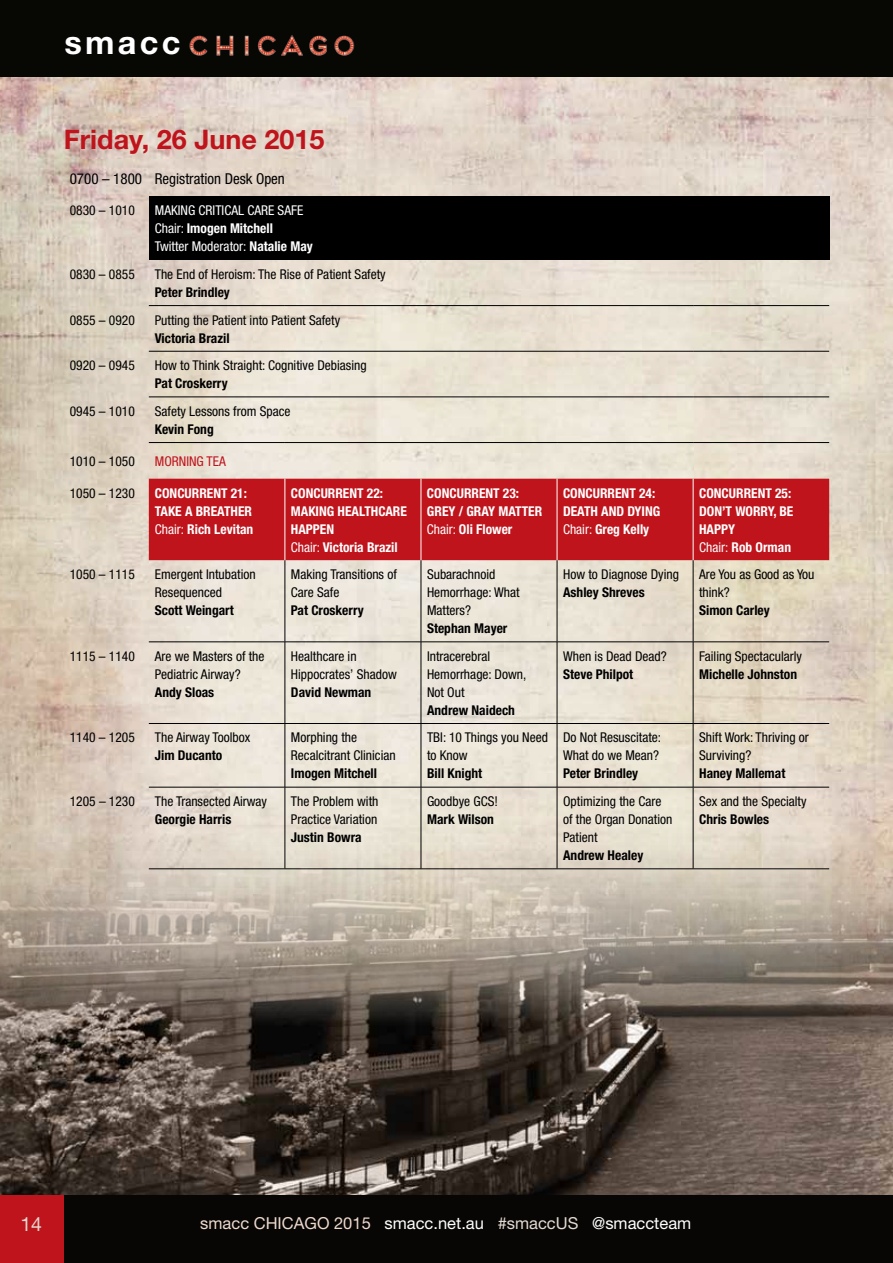
<style>
.page{position:relative;width:893px;height:1263px;background:#fff}
.page>*{position:absolute;margin:0;border:0;box-sizing:border-box;transform-origin:0 0}
.t1{font:700 32.55px "Helvetica Neue";letter-spacing:.1em;color:#fff}
.t2{font:700 27px "Helvetica Neue";color:#bf141c}
.t3{font:19.5px "Helvetica Neue";color:#e3d9d1}
.t4{font:16.5px "Helvetica Neue";color:#fff}
.t5{font:condensed 15px "Helvetica Neue";color:#000}
.t6{font:condensed 13.5px/18px "Helvetica Neue";color:#000}
.t7{font:700 condensed 13.5px "Helvetica Neue";color:#000}
.t8{font:700 condensed 13.5px/18px "Helvetica Neue";color:#fff}
.t9{font:condensed 13.5px/18px "Helvetica Neue";color:#fff}
.t10{font:condensed 13.5px "Helvetica Neue";color:#bf141c}
.s1{font-weight:700}
.s2{font-weight:400}
.s3{color:#eed9cd}
.s4{color:#e3d9d1}
</style>
<div class="page">
<img style="left:0;top:77px;width:893px;height:735px">
<div style="left:0;top:1195px;width:893px;height:68px;background:#070604"></div>
<div style="left:0;top:1195px;width:64px;height:68px;background:#bf141c"></div>
<div style="left:0;top:0;width:893px;height:77px;background:#070704"></div>
<img style="left:189px;top:35px;width:166px;height:21px">
<div style="left:149px;top:196px;width:680px;height:64px;background:#000"></div>
<div style="left:149px;top:479px;width:680px;height:81px;background:#bf141c"></div>
<hr style="left:285px;top:560px;width:1px;height:82px;background:#000">
<hr style="left:421px;top:560px;width:1px;height:82px;background:#000">
<hr style="left:557px;top:560px;width:1px;height:82px;background:#000">
<hr style="left:693px;top:560px;width:1px;height:82px;background:#000">
<hr style="left:149px;top:642px;width:136px;height:1px;background:#000">
<hr style="left:285px;top:642px;width:136px;height:1px;background:#000">
<hr style="left:285px;top:642px;width:1px;height:81px;background:#000">
<hr style="left:421px;top:642px;width:136px;height:1px;background:#000">
<hr style="left:421px;top:642px;width:1px;height:81px;background:#000">
<hr style="left:557px;top:642px;width:136px;height:1px;background:#000">
<hr style="left:557px;top:642px;width:1px;height:81px;background:#000">
<hr style="left:693px;top:642px;width:136px;height:1px;background:#000">
<hr style="left:693px;top:642px;width:1px;height:81px;background:#000">
<hr style="left:149px;top:723px;width:136px;height:1px;background:#000">
<hr style="left:285px;top:723px;width:136px;height:1px;background:#000">
<hr style="left:285px;top:724px;width:1px;height:63px;background:#000">
<hr style="left:421px;top:723px;width:136px;height:1px;background:#000">
<hr style="left:421px;top:724px;width:1px;height:63px;background:#000">
<hr style="left:557px;top:723px;width:136px;height:1px;background:#000">
<hr style="left:557px;top:724px;width:1px;height:63px;background:#000">
<hr style="left:693px;top:723px;width:136px;height:1px;background:#000">
<hr style="left:693px;top:724px;width:1px;height:63px;background:#000">
<hr style="left:149px;top:787px;width:136px;height:1px;background:#000">
<hr style="left:285px;top:787px;width:136px;height:1px;background:#000">
<hr style="left:285px;top:787px;width:1px;height:82px;background:#000">
<hr style="left:421px;top:787px;width:136px;height:1px;background:#000">
<hr style="left:421px;top:787px;width:1px;height:82px;background:#000">
<hr style="left:557px;top:787px;width:136px;height:1px;background:#000">
<hr style="left:557px;top:787px;width:1px;height:82px;background:#000">
<hr style="left:693px;top:787px;width:136px;height:1px;background:#000">
<hr style="left:693px;top:787px;width:1px;height:82px;background:#000">
<hr style="left:285px;top:479px;width:1px;height:81px;background:#fff">
<hr style="left:421px;top:479px;width:1px;height:81px;background:#fff">
<hr style="left:557px;top:479px;width:1px;height:81px;background:#fff">
<hr style="left:693px;top:479px;width:1px;height:81px;background:#fff">
<hr style="left:149px;top:305px;width:136px;height:1px;background:#000">
<hr style="left:285px;top:305px;width:136px;height:1px;background:#000">
<hr style="left:421px;top:305px;width:136px;height:1px;background:#000">
<hr style="left:557px;top:305px;width:136px;height:1px;background:#000">
<hr style="left:693px;top:305px;width:136px;height:1px;background:#000">
<hr style="left:149px;top:351px;width:136px;height:1px;background:#000">
<hr style="left:285px;top:351px;width:136px;height:1px;background:#000">
<hr style="left:421px;top:351px;width:136px;height:1px;background:#000">
<hr style="left:557px;top:351px;width:136px;height:1px;background:#000">
<hr style="left:693px;top:351px;width:136px;height:1px;background:#000">
<hr style="left:149px;top:397px;width:136px;height:1px;background:#000">
<hr style="left:285px;top:397px;width:136px;height:1px;background:#000">
<hr style="left:421px;top:397px;width:136px;height:1px;background:#000">
<hr style="left:557px;top:397px;width:136px;height:1px;background:#000">
<hr style="left:693px;top:397px;width:136px;height:1px;background:#000">
<hr style="left:149px;top:442px;width:136px;height:1px;background:#000">
<hr style="left:285px;top:442px;width:136px;height:1px;background:#000">
<hr style="left:421px;top:442px;width:136px;height:1px;background:#000">
<hr style="left:557px;top:442px;width:136px;height:1px;background:#000">
<hr style="left:693px;top:442px;width:136px;height:1px;background:#000">
<img style="left:0;top:812px;width:893px;height:383px">
<h1 class="t1" style="left:65px;top:22px;width:117px">smacc</h1>
<h2 class="t2" style="left:64px;top:122px;width:262px">Friday, 26 June 2015</h2>
<p class="t5" style="left:70px;top:170px;width:217px">0700 – 1800 Registration Desk Open</p>
<p class="t6" style="left:70px;top:202px;width:67px">0830 – 1010</p>
<p class="t9" style="left:155px;top:202px;width:159px">MAKING CRITICAL CARE SAFE<br>Chair: <span class="s1">Imogen Mitchell<br></span>Twitter Moderator: <span class="s1">Natalie May</span></p>
<p class="t6" style="left:70px;top:265px;width:67px">0830 – 0855</p>
<p class="t6" style="left:155px;top:265px;width:232px">The End of Heroism: The Rise of Patient Safety</p>
<p class="t7" style="left:155px;top:284px;width:77px">Peter Brindley</p>
<p class="t6" style="left:70px;top:311px;width:67px">0855 – 0920</p>
<p class="t6" style="left:155px;top:311px;width:187px">Putting the Patient into Patient Safety</p>
<p class="t7" style="left:155px;top:330px;width:76px">Victoria Brazil</p>
<p class="t6" style="left:70px;top:356px;width:67px">0920 – 0945</p>
<p class="t6" style="left:155px;top:356px;width:213px">How to Think Straight: Cognitive Debiasing</p>
<p class="t7" style="left:155px;top:375px;width:74px">Pat Croskerry</p>
<p class="t6" style="left:70px;top:402px;width:67px">0945 – 1010</p>
<p class="t6" style="left:155px;top:402px;width:137px">Safety Lessons from Space</p>
<p class="t7" style="left:155px;top:421px;width:60px">Kevin Fong</p>
<p class="t6" style="left:70px;top:452px;width:67px">1010 – 1050</p>
<p class="t10" style="left:155px;top:453px;width:73px">MORNING TEA</p>
<p class="t6" style="left:70px;top:484px;width:67px">1050 – 1230</p>
<p class="t8" style="left:155px;top:484px;width:100px">CONCURRENT 21:<br>TAKE A BREATHER<br><span class="s2">Chair:</span> Rich Levitan</p>
<p class="t8" style="left:291px;top:484px;width:117px">CONCURRENT 22:<br>MAKING HEALTHCARE<br>HAPPEN<br><span class="s2">Chair:</span> Victoria Brazil</p>
<p class="t8" style="left:427px;top:484px;width:117px">CONCURRENT 23:<br>GREY / GRAY MATTER<br><span class="s2">Chair:</span> Oli Flower</p>
<p class="t8" style="left:563px;top:484px;width:99px">CONCURRENT 24:<br>DEATH AND DYING<br><span class="s2">Chair:</span> Greg Kelly</p>
<p class="t8" style="left:699px;top:484px;width:96px">CONCURRENT 25:<br>DON’T WORRY, BE<br>HAPPY<br><span class="s2">Chair:</span> Rob Orman</p>
<p class="t6" style="left:70px;top:565px;width:67px">1050 – 1115</p>
<p class="t6" style="left:155px;top:565px;width:102px">Emergent Intubation<br>Resequenced</p>
<p class="t7" style="left:155px;top:602px;width:80px">Scott Weingart</p>
<p class="t6" style="left:699px;top:565px;width:117px">Are You as Good as You think?</p>
<p class="t7" style="left:699px;top:602px;width:72px">Simon Carley</p>
<p class="t6" style="left:427px;top:565px;width:94px">Subarachnoid<br>Hemorrhage: What<br>Matters?</p>
<p class="t7" style="left:427px;top:620px;width:82px">Stephan Mayer</p>
<p class="t6" style="left:291px;top:565px;width:107px">Making Transitions of<br>Care Safe</p>
<p class="t7" style="left:291px;top:602px;width:74px">Pat Croskerry</p>
<p class="t6" style="left:563px;top:565px;width:117px">How to Diagnose Dying</p>
<p class="t7" style="left:563px;top:584px;width:83px">Ashley Shreves</p>
<p class="t6" style="left:70px;top:647px;width:67px">1115 – 1140</p>
<p class="t6" style="left:155px;top:647px;width:111px">Are we Masters of the<br>Pediatric Airway?</p>
<p class="t7" style="left:155px;top:684px;width:61px">Andy Sloas</p>
<p class="t6" style="left:70px;top:729px;width:67px">1140 – 1205</p>
<p class="t6" style="left:155px;top:729px;width:97px">The Airway Toolbox</p>
<p class="t7" style="left:155px;top:747px;width:69px">Jim Ducanto</p>
<p class="t6" style="left:70px;top:792px;width:67px">1205 – 1230</p>
<p class="t6" style="left:155px;top:792px;width:114px">The Transected Airway</p>
<p class="t7" style="left:155px;top:811px;width:78px">Georgie Harris</p>
<p class="t6" style="left:291px;top:647px;width:107px">Healthcare in<br>Hippocrates’ Shadow</p>
<p class="t7" style="left:291px;top:684px;width:82px">David Newman</p>
<p class="t6" style="left:291px;top:729px;width:106px">Morphing the<br>Recalcitrant Clinician</p>
<p class="t7" style="left:291px;top:765px;width:88px">Imogen Mitchell</p>
<p class="t6" style="left:291px;top:792px;width:89px">The Problem with<br>Practice Variation</p>
<p class="t7" style="left:291px;top:829px;width:72px">Justin Bowra</p>
<p class="t6" style="left:427px;top:647px;width:101px">Intracerebral<br>Hemorrhage: Down,<br>Not Out</p>
<p class="t7" style="left:427px;top:702px;width:89px">Andrew Naidech</p>
<p class="t6" style="left:427px;top:729px;width:122px">TBI: 10 Things you Need to Know</p>
<p class="t7" style="left:427px;top:765px;width:57px">Bill Knight</p>
<p class="t6" style="left:427px;top:792px;width:72px">Goodbye GCS!</p>
<p class="t7" style="left:427px;top:811px;width:68px">Mark Wilson</p>
<p class="t6" style="left:563px;top:647px;width:105px">When is Dead Dead?</p>
<p class="t7" style="left:563px;top:666px;width:72px">Steve Philpot</p>
<p class="t6" style="left:563px;top:728px;width:100px">Do Not Resuscitate:<br>What do we Mean?</p>
<p class="t7" style="left:563px;top:765px;width:77px">Peter Brindley</p>
<p class="t6" style="left:563px;top:792px;width:111px">Optimizing the Care of the Organ Donation<br>Patient</p>
<p class="t7" style="left:563px;top:847px;width:82px">Andrew Healey</p>
<p class="t6" style="left:699px;top:647px;width:104px">Failing Spectacularly</p>
<p class="t7" style="left:699px;top:666px;width:99px">Michelle Johnston</p>
<p class="t6" style="left:699px;top:728px;width:111px">Shift Work: Thriving or<br>Surviving?</p>
<p class="t7" style="left:699px;top:765px;width:88px">Haney Mallemat</p>
<p class="t6" style="left:699px;top:792px;width:109px">Sex and the Specialty</p>
<p class="t7" style="left:699px;top:811px;width:71px">Chris Bowles</p>
<h3 class="t3" style="left:20px;top:1212px;width:23px">14</h3>
<p class="t4" style="left:200px;top:1213px;width:492px"><span class="s3">smacc CHICAGO 2015</span> smacc.net.au <span class="s4">#smaccUS</span> @smaccteam</p>
</div>
